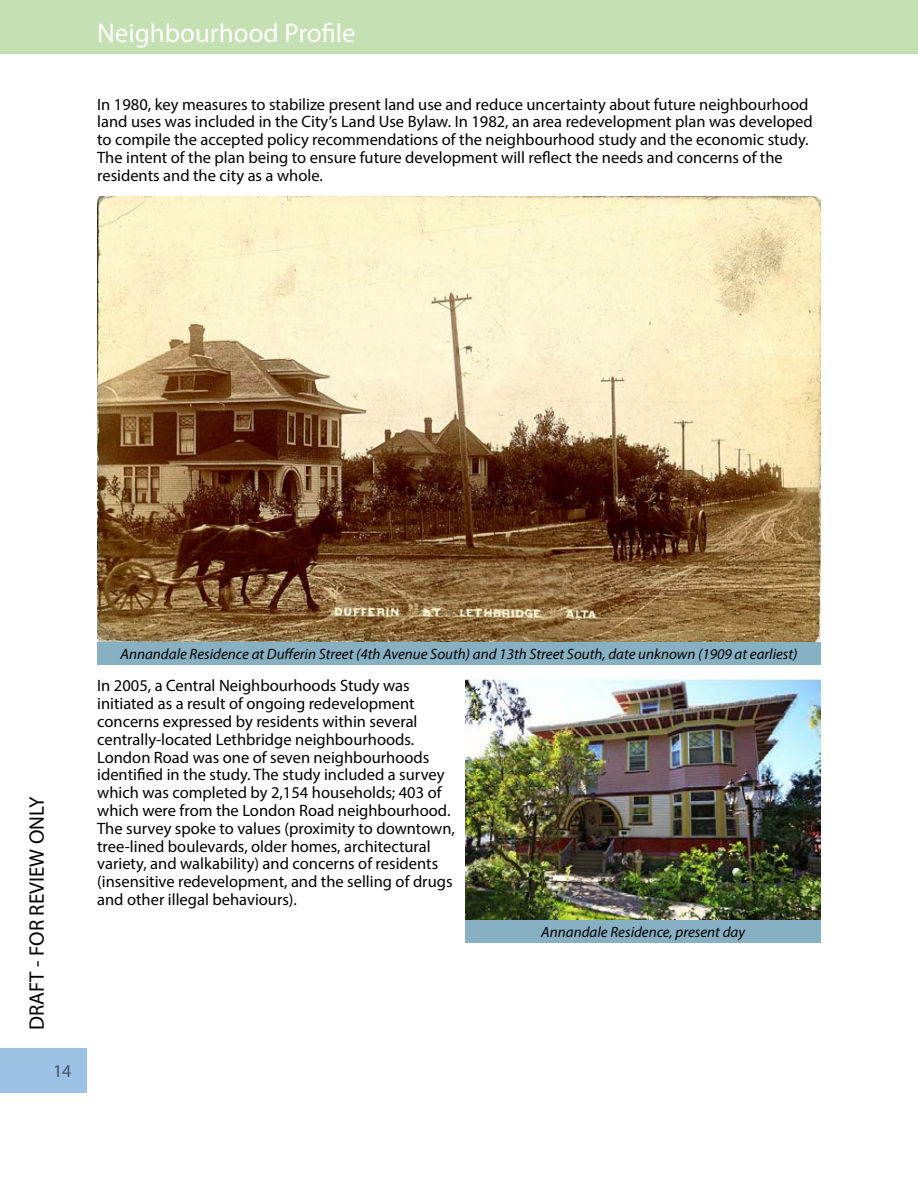
<style>
.page{position:relative;width:918px;height:1188px;background:#fff}
.page>*{position:absolute;margin:0;border:0;box-sizing:border-box;transform-origin:0 0}
.t1{font:27px "Myriad Pro";color:#fff}
.t2{font:21px "Myriad Pro";color:#000}
.t3{font:18px "Myriad Pro";color:#44546a}
.t4{font:16.5px/17.9px "Myriad Pro";color:#000}
.t5{font:italic 15px "Myriad Pro";color:#000}
</style>
<div class="page">
<div style="left:0;top:1048px;width:86px;height:45px;background:#9cc2e5"></div>
<img style="left:97px;top:196px;width:724px;height:446px">
<div style="left:97px;top:642px;width:724px;height:22px;background:#88b0c3"></div>
<div style="left:0;top:0;width:918px;height:54px;background:#c5e0b3"></div>
<img style="left:465px;top:680px;width:356px;height:241px">
<div style="left:465px;top:921px;width:356px;height:22px;background:#88b0c3"></div>
<h1 class="t1" style="left:97px;top:16px;width:260px">Neighbourhood Profile</h1>
<p class="t4" style="left:97px;top:95px;width:717px">In 1980, key measures to stabilize present land use and reduce uncertainty about future neighbourhood land uses was included in the City’s Land Use Bylaw. In 1982, an area redevelopment plan was developed to compile the accepted policy recommendations of the neighbourhood study and the economic study.<br>The intent of the plan being to ensure future development will reflect the needs and concerns of the residents and the city as a whole.</p>
<p class="t2" style="left:24px;top:1030px;width:235px;rotate:-90deg">DRAFT - FOR REVIEW ONLY</p>
<p class="t3" style="left:53px;top:1060px;width:20px">14</p>
<p class="t5" style="left:120px;top:645px;width:679px">Annandale Residence at Dufferin Street (4th Avenue South) and 13th Street South, date unknown (1909 at earliest)</p>
<p class="t4" style="left:97px;top:677px;width:359px">In 2005, a Central Neighbourhoods Study was initiated as a result of ongoing redevelopment concerns expressed by residents within several centrally-located Lethbridge neighbourhoods.<br>London Road was one of seven neighbourhoods identified in the study. The study included a survey which was completed by 2,154 households; 403 of which were from the London Road neighbourhood.<br>The survey spoke to values (proximity to downtown, tree-lined boulevards, older homes, architectural variety, and walkability) and concerns of residents (insensitive redevelopment, and the selling of drugs and other illegal behaviours).</p>
<p class="t5" style="left:541px;top:923px;width:205px">Annandale Residence, present day</p>
</div>
